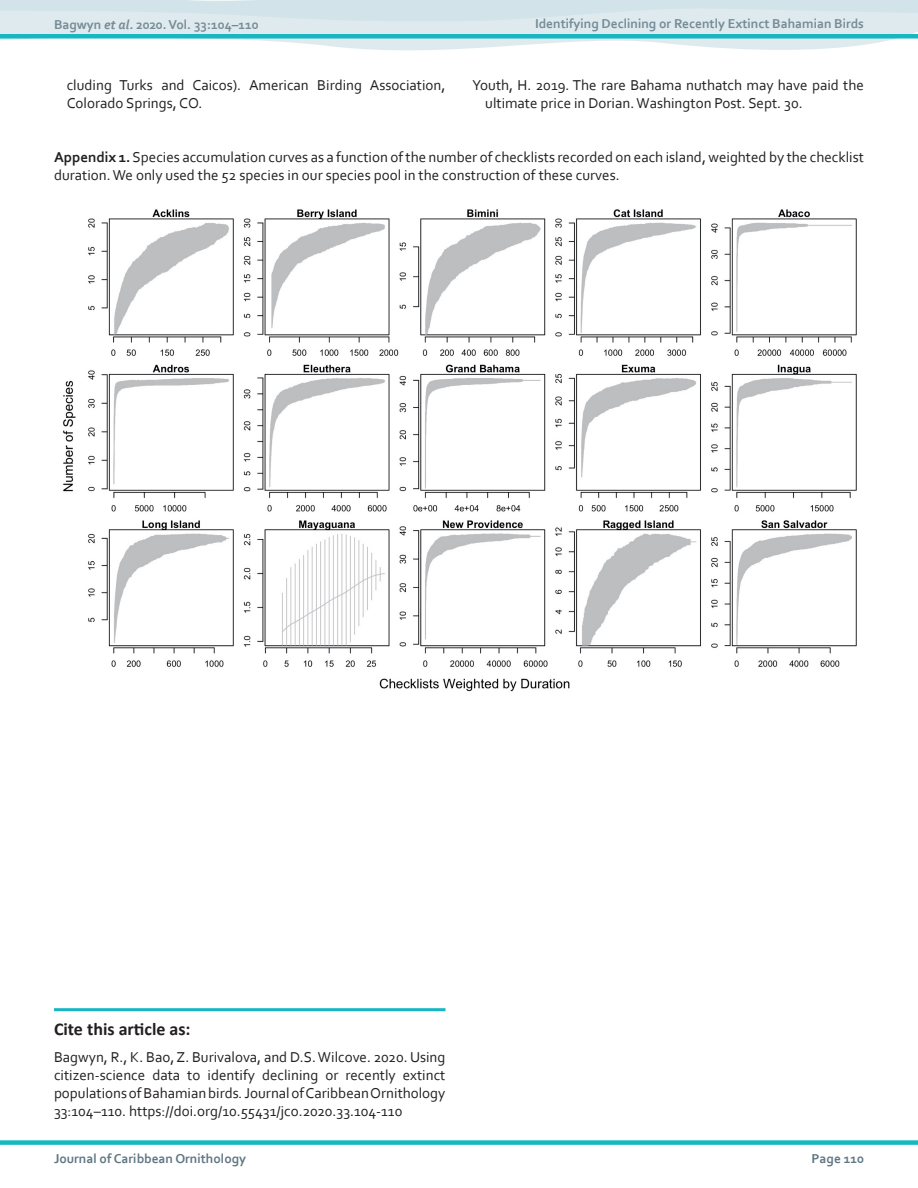
<style>
.page{position:relative;width:918px;height:1188px;background:#fff}
.page>*{position:absolute;margin:0;border:0;box-sizing:border-box;transform-origin:0 0}
.cite_article_heading{font:700 18px "Calibri";color:#231f20}
.Cite_this_article__P{font:15px/18px "Corbel";color:#231f20;text-align:justify}
.Figure_Legend__P{font:15px/18px "Corbel";color:#231f20}
.Citation__P{font:15px/18px "Corbel";color:#231f20}
.t1{font:700 13.5px "Corbel";color:#758b95}
.t2{font:700 13.5px "Corbel";color:#5f7682}
.s1{font-style:italic}
.s2{font-weight:700}
</style>
<div class="page">
<svg style="left:0;top:0;width:918px;height:51px;fill:#deeaee"></svg>
<div style="left:0;top:1140px;width:918px;height:5px;background:#16b7c3"></div>
<img style="left:63px;top:209px;width:794px;height:483px">
<hr style="left:54px;top:1008px;width:392px;height:3px;background:#16b7c3">
<div style="left:0;top:34px;width:918px;height:5px;background:#16b7c3"></div>
<p class="t1" style="left:54px;top:16px;width:206px">Bagwyn <span class="s1">et al.</span> 2020. Vol. 33:104–110</p>
<p class="t1" style="left:535px;top:15px;width:330px">Identifying Declining or Recently Extinct Bahamian Birds</p>
<p class="Citation__P" style="left:67px;top:76px;width:380px">cluding Turks and Caicos). American Birding Association,<br>Colorado Springs, CO.</p>
<p class="Citation__P" style="left:485px;top:76px;width:380px;text-indent:-13px">Youth, H. 2019. The rare Bahama nuthatch may have paid the ultimate price in Dorian. Washington Post. Sept. 30.</p>
<p class="Figure_Legend__P" style="left:54px;top:148px;width:811px"><span class="s2">Appendix 1.</span> Species accumulation curves as a function of the number of checklists recorded on each island, weighted by the checklist duration. We only used the 52 species in our species pool in the construction of these curves.</p>
<h6 class="cite_article_heading" style="left:54px;top:1016px;width:138px">Cite this article as:</h6>
<p class="Cite_this_article__P" style="left:54px;top:1048px;width:393px">Bagwyn, R., K. Bao, Z. Burivalova, and D.S. Wilcove. 2020. Using citizen-science data to identify declining or recently extinct populations of Bahamian birds<span class="s1">.</span> Journal of Caribbean Ornithology 33:104–110. https://doi.org/10.55431/jco.2020.33.104-110</p>
<p class="t2" style="left:54px;top:1150px;width:194px">Journal of Caribbean Ornithology</p>
<p class="t2" style="left:812px;top:1150px;width:54px">Page 110</p>
</div>
